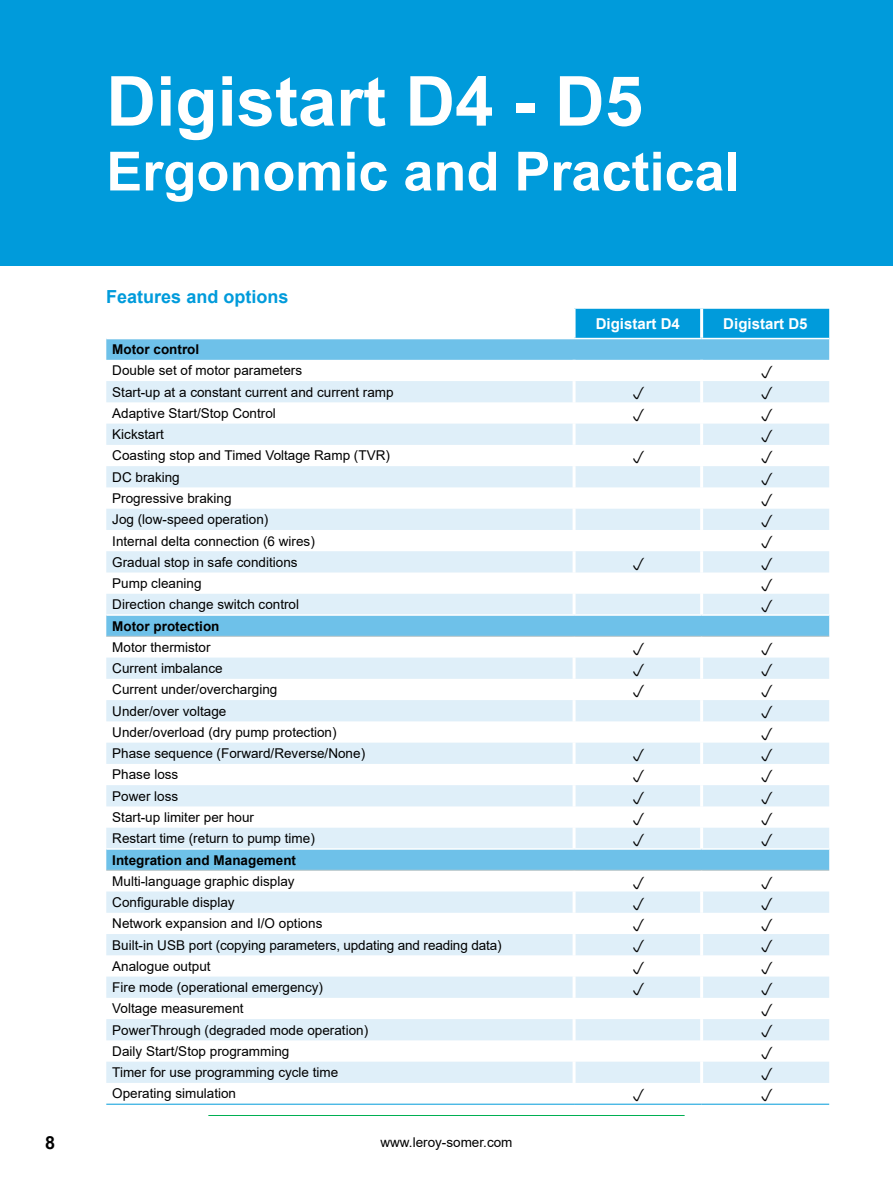
<style>
.page{position:relative;width:893px;height:1191px;background:#fff}
.page>*{position:absolute;margin:0;border:0;box-sizing:border-box;transform-origin:0 0}
.t1{font:700 69px "Arial";color:#fff}
.t2{font:700 54px "Arial";color:#fff}
.t3{font:700 18px "Arial";color:#009bdb}
.t4{font:700 18px "Arial";color:#000}
.t5{font:700 15px "Arial";color:#fff}
.t6{font:13.5px/21.3px "Arial";color:#000}
.t7{font:700 13.5px "Arial";color:#000}
</style>
<div class="page">
<hr style="left:208px;top:1115px;width:477px;height:1px;background:#00af52">
<div style="left:0;top:0;width:893px;height:266px;background:#009bdb"></div>
<div style="left:576px;top:309px;width:253px;height:29px;background:#009bdb"></div>
<svg style="left:106px;top:339px;width:723px;height:21px;background:#71c2e9"></svg>
<svg style="left:106px;top:381px;width:723px;height:702px;fill:#dfeff9"></svg>
<hr style="left:106px;top:614px;width:468px;height:2px;background:#fff">
<hr style="left:574px;top:614px;width:128px;height:2px;background:#fff">
<hr style="left:702px;top:614px;width:127px;height:2px;background:#fff">
<hr style="left:573px;top:381px;width:3px;height:21px;background:#fff">
<hr style="left:700px;top:381px;width:3px;height:21px;background:#fff">
<hr style="left:573px;top:402px;width:3px;height:21px;background:#fff">
<hr style="left:700px;top:402px;width:3px;height:21px;background:#fff">
<hr style="left:573px;top:423px;width:3px;height:22px;background:#fff">
<hr style="left:700px;top:423px;width:3px;height:22px;background:#fff">
<hr style="left:573px;top:445px;width:3px;height:21px;background:#fff">
<hr style="left:700px;top:445px;width:3px;height:21px;background:#fff">
<hr style="left:573px;top:466px;width:3px;height:21px;background:#fff">
<hr style="left:700px;top:466px;width:3px;height:21px;background:#fff">
<hr style="left:573px;top:487px;width:3px;height:22px;background:#fff">
<hr style="left:700px;top:487px;width:3px;height:22px;background:#fff">
<hr style="left:573px;top:509px;width:3px;height:21px;background:#fff">
<hr style="left:700px;top:509px;width:3px;height:21px;background:#fff">
<hr style="left:573px;top:530px;width:3px;height:21px;background:#fff">
<hr style="left:700px;top:530px;width:3px;height:21px;background:#fff">
<hr style="left:573px;top:551px;width:3px;height:21px;background:#fff">
<hr style="left:700px;top:551px;width:3px;height:21px;background:#fff">
<hr style="left:573px;top:572px;width:3px;height:22px;background:#fff">
<hr style="left:700px;top:572px;width:3px;height:22px;background:#fff">
<hr style="left:573px;top:594px;width:3px;height:20px;background:#fff">
<hr style="left:700px;top:594px;width:3px;height:20px;background:#fff">
<hr style="left:573px;top:636px;width:3px;height:21px;background:#fff">
<hr style="left:700px;top:636px;width:3px;height:21px;background:#fff">
<hr style="left:573px;top:657px;width:3px;height:22px;background:#fff">
<hr style="left:700px;top:657px;width:3px;height:22px;background:#fff">
<hr style="left:573px;top:679px;width:3px;height:21px;background:#fff">
<hr style="left:700px;top:679px;width:3px;height:21px;background:#fff">
<hr style="left:573px;top:700px;width:3px;height:21px;background:#fff">
<hr style="left:700px;top:700px;width:3px;height:21px;background:#fff">
<hr style="left:573px;top:721px;width:3px;height:21px;background:#fff">
<hr style="left:700px;top:721px;width:3px;height:21px;background:#fff">
<hr style="left:573px;top:742px;width:3px;height:22px;background:#fff">
<hr style="left:700px;top:742px;width:3px;height:22px;background:#fff">
<hr style="left:573px;top:764px;width:3px;height:21px;background:#fff">
<hr style="left:700px;top:764px;width:3px;height:21px;background:#fff">
<hr style="left:573px;top:785px;width:3px;height:21px;background:#fff">
<hr style="left:700px;top:785px;width:3px;height:21px;background:#fff">
<hr style="left:573px;top:806px;width:3px;height:21px;background:#fff">
<hr style="left:700px;top:806px;width:3px;height:21px;background:#fff">
<hr style="left:573px;top:827px;width:3px;height:21px;background:#fff">
<hr style="left:700px;top:827px;width:3px;height:21px;background:#fff">
<hr style="left:573px;top:870px;width:3px;height:21px;background:#fff">
<hr style="left:700px;top:870px;width:3px;height:21px;background:#fff">
<hr style="left:573px;top:891px;width:3px;height:21px;background:#fff">
<hr style="left:700px;top:891px;width:3px;height:21px;background:#fff">
<hr style="left:573px;top:912px;width:3px;height:22px;background:#fff">
<hr style="left:700px;top:912px;width:3px;height:22px;background:#fff">
<hr style="left:573px;top:934px;width:3px;height:21px;background:#fff">
<hr style="left:700px;top:934px;width:3px;height:21px;background:#fff">
<hr style="left:573px;top:955px;width:3px;height:21px;background:#fff">
<hr style="left:700px;top:955px;width:3px;height:21px;background:#fff">
<hr style="left:573px;top:976px;width:3px;height:21px;background:#fff">
<hr style="left:700px;top:976px;width:3px;height:21px;background:#fff">
<hr style="left:573px;top:997px;width:3px;height:22px;background:#fff">
<hr style="left:700px;top:997px;width:3px;height:22px;background:#fff">
<hr style="left:573px;top:1019px;width:3px;height:21px;background:#fff">
<hr style="left:700px;top:1019px;width:3px;height:21px;background:#fff">
<hr style="left:573px;top:1040px;width:3px;height:21px;background:#fff">
<hr style="left:700px;top:1040px;width:3px;height:21px;background:#fff">
<hr style="left:573px;top:1061px;width:3px;height:22px;background:#fff">
<hr style="left:700px;top:1061px;width:3px;height:22px;background:#fff">
<hr style="left:106px;top:636px;width:468px;height:1px;background:#bcc6c7">
<hr style="left:574px;top:636px;width:128px;height:1px;background:#bcc6c7">
<hr style="left:702px;top:636px;width:127px;height:1px;background:#bcc6c7">
<hr style="left:106px;top:870px;width:468px;height:1px;background:#bcc6c7">
<hr style="left:574px;top:870px;width:128px;height:1px;background:#bcc6c7">
<hr style="left:702px;top:870px;width:127px;height:1px;background:#bcc6c7">
<hr style="left:700px;top:309px;width:3px;height:29px;background:#fff">
<hr style="left:106px;top:1103px;width:468px;height:1px;background:#009bdb">
<hr style="left:574px;top:1103px;width:128px;height:1px;background:#009bdb">
<hr style="left:702px;top:1103px;width:127px;height:1px;background:#009bdb">
<hr style="left:106px;top:848px;width:468px;height:1px;background:#fff">
<hr style="left:574px;top:848px;width:128px;height:1px;background:#fff">
<hr style="left:702px;top:848px;width:127px;height:1px;background:#fff">
<svg style="left:633px;top:387px;width:11px;height:13px"></svg>
<svg style="left:762px;top:387px;width:11px;height:13px"></svg>
<svg style="left:633px;top:408px;width:11px;height:13px"></svg>
<svg style="left:762px;top:408px;width:11px;height:13px"></svg>
<svg style="left:762px;top:429px;width:11px;height:13px"></svg>
<svg style="left:633px;top:451px;width:11px;height:12px"></svg>
<svg style="left:762px;top:451px;width:11px;height:12px"></svg>
<svg style="left:762px;top:472px;width:11px;height:13px"></svg>
<svg style="left:762px;top:493px;width:11px;height:13px"></svg>
<svg style="left:762px;top:514px;width:11px;height:13px"></svg>
<svg style="left:762px;top:536px;width:11px;height:12px"></svg>
<svg style="left:633px;top:557px;width:11px;height:13px"></svg>
<svg style="left:762px;top:557px;width:11px;height:13px"></svg>
<svg style="left:762px;top:578px;width:11px;height:13px"></svg>
<svg style="left:762px;top:599px;width:11px;height:13px"></svg>
<svg style="left:633px;top:642px;width:11px;height:13px"></svg>
<svg style="left:762px;top:642px;width:11px;height:13px"></svg>
<svg style="left:633px;top:663px;width:11px;height:13px"></svg>
<svg style="left:762px;top:663px;width:11px;height:13px"></svg>
<svg style="left:633px;top:684px;width:11px;height:13px"></svg>
<svg style="left:762px;top:684px;width:11px;height:13px"></svg>
<svg style="left:762px;top:706px;width:11px;height:12px"></svg>
<svg style="left:762px;top:727px;width:11px;height:13px"></svg>
<svg style="left:633px;top:748px;width:11px;height:13px"></svg>
<svg style="left:762px;top:748px;width:11px;height:13px"></svg>
<svg style="left:633px;top:769px;width:11px;height:13px"></svg>
<svg style="left:762px;top:769px;width:11px;height:13px"></svg>
<svg style="left:633px;top:791px;width:11px;height:12px"></svg>
<svg style="left:762px;top:791px;width:11px;height:12px"></svg>
<svg style="left:633px;top:812px;width:11px;height:13px"></svg>
<svg style="left:762px;top:812px;width:11px;height:13px"></svg>
<svg style="left:633px;top:833px;width:11px;height:13px"></svg>
<svg style="left:762px;top:833px;width:11px;height:13px"></svg>
<svg style="left:633px;top:876px;width:11px;height:13px"></svg>
<svg style="left:762px;top:876px;width:11px;height:13px"></svg>
<svg style="left:633px;top:897px;width:11px;height:13px"></svg>
<svg style="left:762px;top:897px;width:11px;height:13px"></svg>
<svg style="left:633px;top:918px;width:11px;height:13px"></svg>
<svg style="left:762px;top:918px;width:11px;height:13px"></svg>
<svg style="left:633px;top:940px;width:11px;height:12px"></svg>
<svg style="left:762px;top:940px;width:11px;height:12px"></svg>
<svg style="left:633px;top:961px;width:11px;height:13px"></svg>
<svg style="left:762px;top:961px;width:11px;height:13px"></svg>
<svg style="left:633px;top:982px;width:11px;height:13px"></svg>
<svg style="left:762px;top:982px;width:11px;height:13px"></svg>
<svg style="left:762px;top:1003px;width:11px;height:13px"></svg>
<svg style="left:762px;top:1025px;width:11px;height:12px"></svg>
<svg style="left:762px;top:1046px;width:11px;height:13px"></svg>
<svg style="left:762px;top:1067px;width:11px;height:13px"></svg>
<h1 class="t1" style="left:106px;top:53px;width:538px">Digistart D4 - D5</h1>
<h2 class="t2" style="left:106px;top:133px;width:635px">Ergonomic and Practical</h2>
<h3 class="t3" style="left:106px;top:284px;width:184px">Features and options</h3>
<p class="t7" style="left:112px;top:340px;width:88px">Motor control</p>
<p class="t6" style="left:112px;top:360px;width:283px">Double set of motor parameters<br>Start-up at a constant current and current ramp<br>Adaptive Start/Stop Control<br>Kickstart<br>Coasting stop and Timed Voltage Ramp (TVR)<br>DC braking<br>Progressive braking<br>Jog (low-speed operation)<br>Internal delta connection (6 wires)<br>Gradual stop in safe conditions<br>Pump cleaning<br>Direction change switch control</p>
<p class="t7" style="left:112px;top:616px;width:109px">Motor protection</p>
<p class="t6" style="left:112px;top:636px;width:254px">Motor thermistor<br>Current imbalance<br>Current under/overcharging<br>Under/over voltage<br>Under/overload (dry pump protection)<br>Phase sequence (Forward/Reverse/None)<br>Phase loss<br>Power loss<br>Start-up limiter per hour<br>Restart time (return to pump time)</p>
<p class="t7" style="left:112px;top:850px;width:185px">Integration and Management</p>
<p class="t6" style="left:112px;top:870px;width:391px">Multi-language graphic display<br>Configurable display<br>Network expansion and I/O options<br>Built-in USB port (copying parameters, updating and reading data)<br>Analogue output<br>Fire mode (operational emergency)<br>Voltage measurement<br>PowerThrough (degraded mode operation)<br>Daily Start/Stop programming<br>Timer for use programming cycle time<br>Operating simulation</p>
<h3 class="t4" style="left:45px;top:1129px;width:12px">8</h3>
<p class="t6" style="left:380px;top:1131px;width:134px">www.leroy-somer.com</p>
<p class="t5" style="left:596px;top:313px;width:86px">Digistart D4</p>
<p class="t5" style="left:723px;top:313px;width:86px">Digistart D5</p>
</div>
